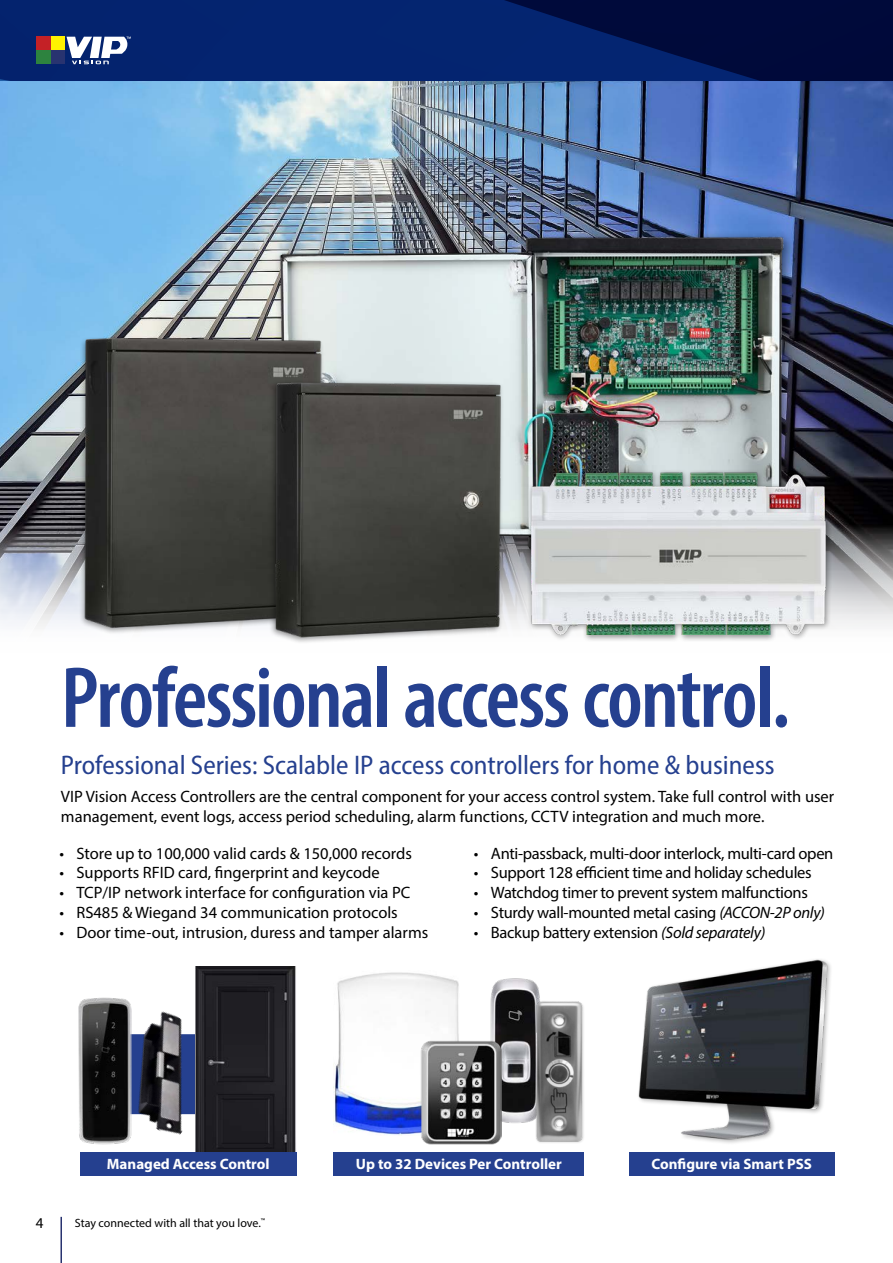
<style>
.page{position:relative;width:893px;height:1263px;background:#fff}
.page>*{position:absolute;margin:0;border:0;box-sizing:border-box;transform-origin:0 0}
.t1{font:600 condensed 87.45px "Myriad Pro";letter-spacing:-.025em;color:#25408f}
.t2{font:semi-condensed 27px "Myriad Pro";color:#25408f}
.t3{font:16.5px/19.8px "Myriad Pro";color:#000}
.t4{font:16.5px "Myriad Pro";letter-spacing:-.02em;color:#000}
.t5{font:700 15px "Myriad Pro";color:#fff}
.t6{font:15px "Myriad Pro";color:#000}
.t7{font:12px "Myriad Pro";color:#000}
.s1{font-style:italic}
</style>
<div class="page">
<svg style="left:0;top:0;width:893px;height:81px;background:#021c5f"></svg>
<hr style="left:60px;top:1217px;width:2px;height:46px;background:#283370">
<div style="left:36px;top:37px;width:14px;height:13px;background:#c42126"></div>
<div style="left:36px;top:51px;width:14px;height:13px;background:#2d833f"></div>
<div style="left:51px;top:37px;width:14px;height:13px;background:#fff200"></div>
<div style="left:51px;top:51px;width:14px;height:13px;background:#283370"></div>
<svg style="left:67px;top:37px;width:64px;height:27px"></svg>
<img style="left:334px;top:972px;width:126px;height:163px">
<img style="left:490px;top:978px;width:50px;height:146px">
<img style="left:421px;top:1041px;width:80px;height:103px">
<div style="left:535px;top:1000px;width:50px;height:144px;background:#f1f1f1"></div>
<img style="left:533px;top:998px;width:50px;height:145px">
<img style="left:196px;top:966px;width:100px;height:186px">
<img style="left:131px;top:1006px;width:104px;height:136px">
<img style="left:0;top:81px;width:893px;height:546px">
<div style="left:273px;top:231px;width:524px;height:331px;background:#000;opacity:.5"></div>
<img style="left:280px;top:235px;width:509px;height:321px">
<div style="left:334px;top:1152px;width:250px;height:23px;background:#25408f"></div>
<div style="left:80px;top:1152px;width:217px;height:23px;background:#25408f"></div>
<div style="left:629px;top:1152px;width:205px;height:23px;background:#25408f"></div>
<img style="left:78px;top:997px;width:53px;height:147px">
<div style="left:527px;top:468px;width:306px;height:174px;background:#000;opacity:.4"></div>
<img style="left:526px;top:469px;width:304px;height:166px">
<img style="left:638px;top:959px;width:192px;height:184px">
<img style="left:60px;top:327px;width:275px;height:306px">
<img style="left:252px;top:375px;width:262px;height:267px">
<h1 class="t1" style="left:61px;top:644px;width:731px">Professional access control.</h1>
<h2 class="t2" style="left:61px;top:748px;width:715px">Professional Series: Scalable IP access controllers for home &amp; business</h2>
<p class="t3" style="left:61px;top:786px;width:775px">VIP Vision Access Controllers are the central component for your access control system. Take full control with user management, event logs, access period scheduling, alarm functions, CCTV integration and much more.</p>
<p class="t3" style="left:59px;top:843px;width:354px">• Store up to 100,000 valid cards &amp; 150,000 records</p>
<p class="t3" style="left:59px;top:863px;width:322px">• Supports RFID card, fingerprint and keycode</p>
<p class="t3" style="left:59px;top:882px;width:352px">• TCP/IP network interface for configuration via PC</p>
<p class="t3" style="left:59px;top:902px;width:340px">• RS485 &amp; Wiegand 34 communication protocols</p>
<p class="t3" style="left:59px;top:922px;width:370px">• Door time-out, intrusion, duress and tamper alarms</p>
<p class="t4" style="left:474px;top:843px;width:361px">• Anti-passback, multi-door interlock, multi-card open</p>
<p class="t4" style="left:474px;top:863px;width:339px">• Support 128 efficient time and holiday schedules</p>
<p class="t4" style="left:474px;top:882px;width:335px">• Watchdog timer to prevent system malfunctions</p>
<p class="t4" style="left:474px;top:902px;width:352px">• Sturdy wall-mounted metal casing <span class="s1">(ACCON-2P only)</span></p>
<p class="t4" style="left:474px;top:922px;width:293px">• Backup battery extension <span class="s1">(Sold separately)</span></p>
<p class="t5" style="left:107px;top:1154px;width:164px">Managed Access Control</p>
<p class="t5" style="left:356px;top:1154px;width:208px">Up to 32 Devices Per Controller</p>
<p class="t5" style="left:652px;top:1154px;width:162px">Configure via Smart PSS</p>
<p class="t6" style="left:36px;top:1214px;width:9px">4</p>
<p class="t7" style="left:75px;top:1215px;width:192px">Stay connected with all that you love.<sup>™</sup></p>
</div>
